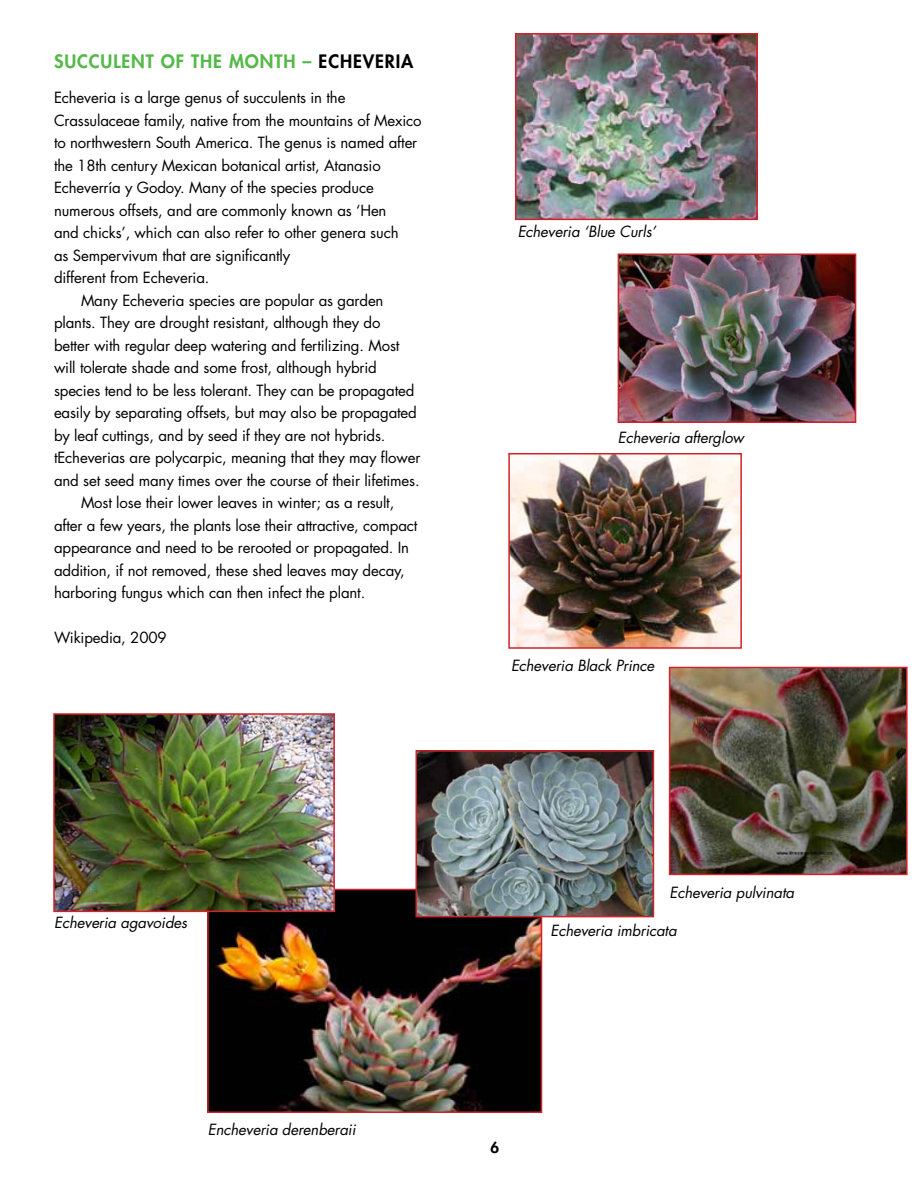
<style>
.page{position:relative;width:918px;height:1188px;background:#fff}
.page>*{position:absolute;margin:0;border:0;box-sizing:border-box;transform-origin:0 0}
.t1{font:800 18px "Futura";letter-spacing:.215em;color:#54b948}
.t2{font:15px "Futura";letter-spacing:-.01em;color:#000}
.t3{font:italic 15px "Futura";letter-spacing:-.01em;color:#000}
.t4{font:800 15px "Futura";color:#000}
.s1{color:#000}
</style>
<div class="page">
<img style="left:518px;top:36px;width:237px;height:181px">
<div style="left:515px;top:33px;width:243px;height:187px;border:2px solid #d2232a"></div>
<img style="left:210px;top:892px;width:329px;height:218px">
<div style="left:207px;top:889px;width:335px;height:224px;border:2px solid #d2232a"></div>
<img style="left:56px;top:716px;width:276px;height:193px">
<div style="left:53px;top:713px;width:282px;height:199px;border:2px solid #d2232a"></div>
<img style="left:511px;top:456px;width:228px;height:190px">
<div style="left:508px;top:453px;width:234px;height:196px;border:2px solid #d2232a"></div>
<img style="left:621px;top:257px;width:232px;height:163px">
<div style="left:618px;top:254px;width:238px;height:169px;border:2px solid #d2232a"></div>
<img style="left:419px;top:753px;width:232px;height:161px">
<div style="left:416px;top:750px;width:238px;height:167px;border:2px solid #d2232a"></div>
<img style="left:672px;top:670px;width:233px;height:202px">
<div style="left:669px;top:667px;width:239px;height:208px;border:2px solid #d2232a"></div>
<p class="t1" style="left:54px;top:50px;width:359px">SUCCULENT OF THE MONTH – <span class="s1">ECHEVERIA</span></p>
<p class="t2" style="left:54px;top:87px;width:293px">Echeveria is a large genus of succulents in the</p>
<p class="t2" style="left:54px;top:110px;width:369px">Crassulaceae family, native from the mountains of Mexico</p>
<p class="t2" style="left:54px;top:132px;width:365px">to northwestern South America. The genus is named after</p>
<p class="t2" style="left:54px;top:155px;width:328px">the 18th century Mexican botanical artist, Atanasio</p>
<p class="t2" style="left:54px;top:177px;width:321px">Echeverría y Godoy. Many of the species produce</p>
<p class="t2" style="left:54px;top:200px;width:334px">numerous offsets, and are commonly known as ‘Hen</p>
<p class="t2" style="left:54px;top:222px;width:346px">and chicks’, which can also refer to other genera such</p>
<p class="t2" style="left:54px;top:245px;width:238px">as Sempervivum that are significantly</p>
<p class="t2" style="left:54px;top:267px;width:157px">different from Echeveria.</p>
<p class="t2" style="left:81px;top:290px;width:304px">Many Echeveria species are popular as garden</p>
<p class="t2" style="left:54px;top:312px;width:328px">plants. They are drought resistant, although they do</p>
<p class="t2" style="left:54px;top:335px;width:347px">better with regular deep watering and fertilizing. Most</p>
<p class="t2" style="left:54px;top:357px;width:324px">will tolerate shade and some frost, although hybrid</p>
<p class="t2" style="left:54px;top:380px;width:362px">species tend to be less tolerant. They can be propagated</p>
<p class="t2" style="left:54px;top:402px;width:364px">easily by separating offsets, but may also be propagated</p>
<p class="t2" style="left:54px;top:425px;width:333px">by leaf cuttings, and by seed if they are not hybrids.</p>
<p class="t2" style="left:54px;top:447px;width:368px">tEcheverias are polycarpic, meaning that they may flower</p>
<p class="t2" style="left:54px;top:470px;width:367px">and set seed many times over the course of their lifetimes.</p>
<p class="t2" style="left:81px;top:492px;width:315px">Most lose their lower leaves in winter; as a result,</p>
<p class="t2" style="left:54px;top:515px;width:365px">after a few years, the plants lose their attractive, compact</p>
<p class="t2" style="left:54px;top:537px;width:357px">appearance and need to be rerooted or propagated. In</p>
<p class="t2" style="left:54px;top:560px;width:352px">addition, if not removed, these shed leaves may decay,</p>
<p class="t2" style="left:54px;top:582px;width:313px">harboring fungus which can then infect the plant.</p>
<p class="t2" style="left:54px;top:627px;width:114px">Wikipedia, 2009</p>
<p class="t3" style="left:518px;top:221px;width:140px">Echeveria ‘Blue Curls’</p>
<p class="t3" style="left:618px;top:427px;width:128px">Echeveria afterglow</p>
<p class="t3" style="left:511px;top:655px;width:145px">Echeveria Black Prince</p>
<p class="t3" style="left:54px;top:912px;width:134px">Echeveria agavoides</p>
<p class="t3" style="left:208px;top:1119px;width:149px">Encheveria derenberaii</p>
<p class="t3" style="left:670px;top:882px;width:126px">Echeveria pulvinata</p>
<p class="t3" style="left:550px;top:920px;width:128px">Echeveria imbricata</p>
<p class="t4" style="left:491px;top:1137px;width:10px">6</p>
</div>
